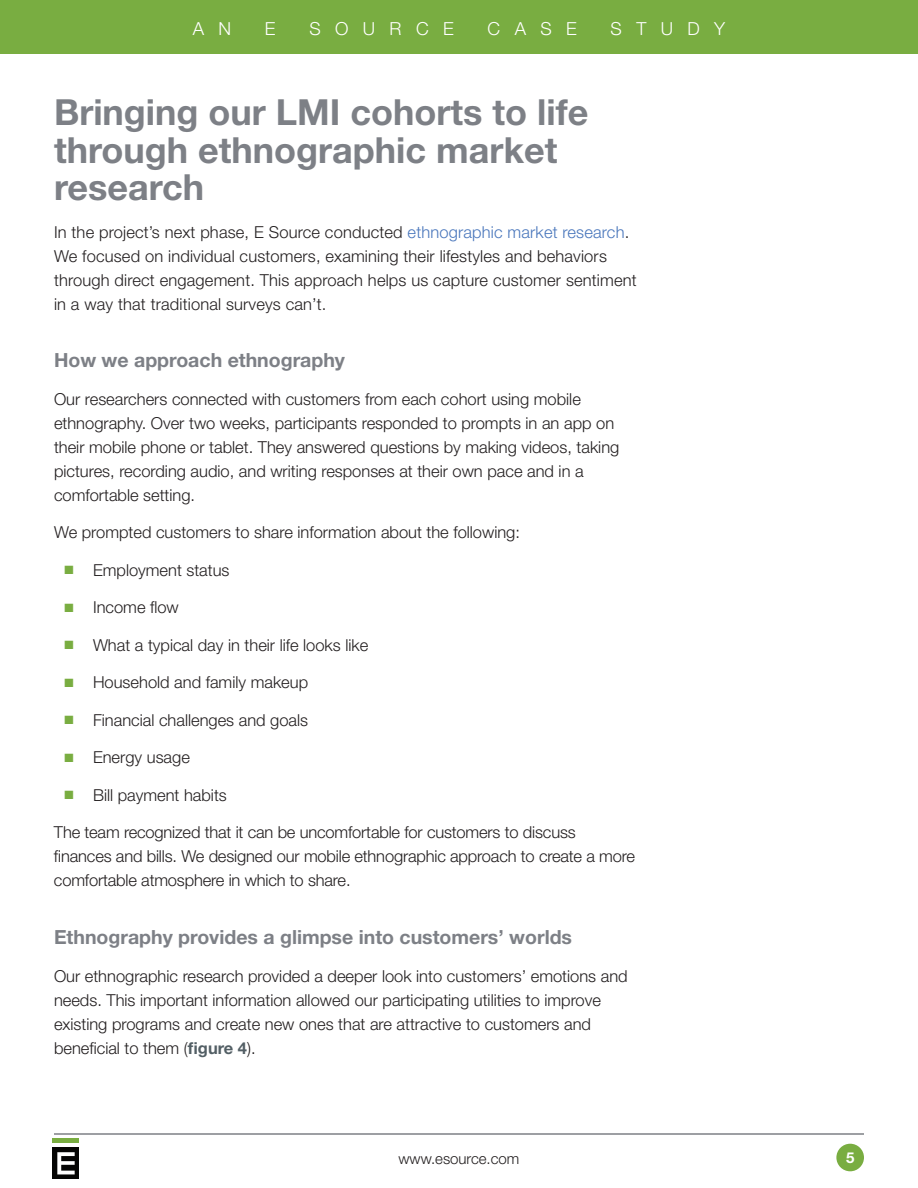
<style>
.page{position:relative;width:918px;height:1188px;background:#fff}
.page>*{position:absolute;margin:0;border:0;box-sizing:border-box;transform-origin:0 0}
.t1{font:700 36px/37.5px "Helvetica Neue LT Std";color:#7d8086}
.t2{font:700 19.5px "Helvetica Neue LT Std";color:#7d8086}
.t3{font:300 18px "Helvetica Neue LT Std";letter-spacing:.8em;color:#fff}
.t4{font:300 16.5px/24px "Helvetica Neue LT Std";color:#231f20}
.t5{font:300 15px "Helvetica Neue LT Std";color:#231f20}
.t6{font:700 15px "Helvetica Neue LT Std";color:#fff}
.s1{color:#4a77bc}
.s2{color:#79ad41}
.s3{font-weight:700;color:#535f65}
</style>
<div class="page">
<div style="left:836px;top:1144px;width:28px;height:27px;background:#79ad41;border-radius:50%"></div>
<div style="left:0;top:0;width:918px;height:54px;background:#79ad41"></div>
<hr style="left:54px;top:1133px;width:810px;height:2px;background:#7d8086">
<div style="left:52px;top:1147px;width:28px;height:32px;background:#050504"></div>
<div style="left:52px;top:1138px;width:28px;height:5px;background:#79ad41"></div>
<svg style="left:57px;top:1152px;width:18px;height:22px"></svg>
<p class="t3" style="left:193px;top:17px;width:40px">A N</p>
<p class="t3" style="left:265px;top:17px;width:12px">E</p>
<p class="t3" style="left:309px;top:17px;width:146px">SOURCE</p>
<p class="t3" style="left:488px;top:17px;width:91px">CASE</p>
<p class="t3" style="left:611px;top:17px;width:116px">STUDY</p>
<h1 class="t1" style="left:54px;top:93px;width:536px">Bringing our LMI cohorts to life through ethnographic market research</h1>
<p class="t4" style="left:54px;top:219px;width:584px">In the project’s next phase, E Source conducted <span class="s1">ethnographic market research</span>.<br>We focused on individual customers, examining their lifestyles and behaviors through direct engagement. This approach helps us capture customer sentiment in a way that traditional surveys can’t.</p>
<p class="t2" style="left:54px;top:348px;width:293px">How we approach ethnography</p>
<p class="t4" style="left:54px;top:387px;width:567px">Our researchers connected with customers from each cohort using mobile ethnography. Over two weeks, participants responded to prompts in an app on their mobile phone or tablet. They answered questions by making videos, taking pictures, recording audio, and writing responses at their own pace and in a comfortable setting.</p>
<p class="t4" style="left:54px;top:520px;width:468px">We prompted customers to share information about the following:</p>
<p class="t4" style="left:64px;top:558px;width:167px"><span class="s2">■</span> Employment status</p>
<p class="t4" style="left:64px;top:595px;width:116px"><span class="s2">■</span> Income flow</p>
<p class="t4" style="left:64px;top:633px;width:305px"><span class="s2">■</span> What a typical day in their life looks like</p>
<p class="t4" style="left:64px;top:670px;width:245px"><span class="s2">■</span> Household and family makeup</p>
<p class="t4" style="left:64px;top:708px;width:245px"><span class="s2">■</span> Financial challenges and goals</p>
<p class="t4" style="left:64px;top:745px;width:127px"><span class="s2">■</span> Energy usage</p>
<p class="t4" style="left:64px;top:783px;width:164px"><span class="s2">■</span> Bill payment habits</p>
<p class="t4" style="left:54px;top:820px;width:583px">The team recognized that it can be uncomfortable for customers to discuss finances and bills. We designed our mobile ethnographic approach to create a more comfortable atmosphere in which to share.</p>
<p class="t2" style="left:54px;top:925px;width:520px">Ethnography provides a glimpse into customers’ worlds</p>
<p class="t4" style="left:54px;top:963px;width:575px">Our ethnographic research provided a deeper look into customers’ emotions and needs. This important information allowed our participating utilities to improve existing programs and create new ones that are attractive to customers and beneficial to them (<span class="s3">figure 4</span>).</p>
<p class="t5" style="left:399px;top:1150px;width:122px">www.esource.com</p>
<p class="t6" style="left:846px;top:1148px;width:10px">5</p>
</div>
